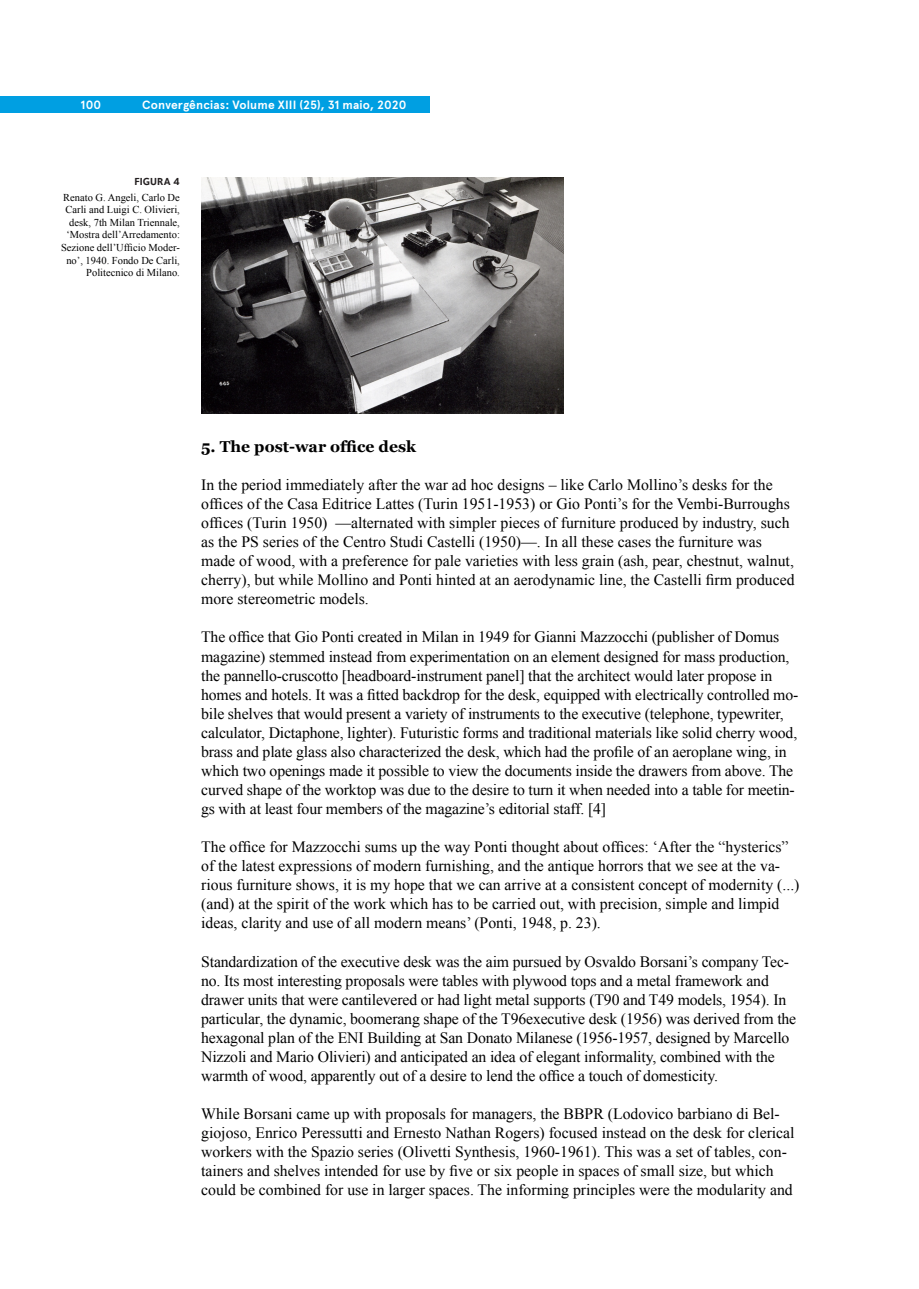
<style>
.page{position:relative;width:919px;height:1289px;background:#fff}
.page>*{position:absolute;margin:0;border:0;box-sizing:border-box;transform-origin:0 0}
.t1{font:15.75px/19px "Times New Roman";letter-spacing:-.01em;color:#000001}
.t2{font:700 15.75px "Georgia";color:#000001}
.t3{font:700 12px "Apercu Pro";letter-spacing:.015em;color:#fff}
.t4{font:10.5px/12.6px "Times New Roman";color:#000001;text-align:right}
.t5{font:700 10.5px "Foundry Sterling";color:#231f20}
</style>
<div class="page">
<div style="left:0;top:96px;width:429px;height:17px;background:#009fe2"></div>
<img style="left:201px;top:178px;width:362px;height:235px">
<p class="t3" style="left:81px;top:95px;width:22px">100</p>
<p class="t3" style="left:142px;top:95px;width:266px">Convergências: Volume XIII (25), 31 maio, 2020</p>
<p class="t5" style="left:134px;top:175px;width:47px">FIGURA 4</p>
<p class="t4" style="left:61px;top:191px;width:120px">Renato G. Angeli, Carlo De<br>Carli and Luigi C. Olivieri, desk, 7th Milan Triennale, ‘Mostra dell’Arredamento:<br>Sezione dell’Ufficio Moder&shy;no’, 1940. Fondo De Carli,<br>Politecnico di Milano.</p>
<p class="t2" style="left:201px;top:434px;width:216px">5. The post-war office desk</p>
<p class="t1" style="left:201px;top:475px;width:595px">In the period immediately after the war ad hoc designs – like Carlo Mollino’s desks for the offices of the Casa Editrice Lattes (Turin 1951-1953) or Gio Ponti’s for the Vembi-Burroughs offices (Turin 1950) —alternated with simpler pieces of furniture produced by industry, such as the PS series of the Centro Studi Castelli (1950)—. In all these cases the furniture was made of wood, with a preference for pale varieties with less grain (ash, pear, chestnut, walnut, cherry), but while Mollino and Ponti hinted at an aerodynamic line, the Castelli firm produced more stereometric models.</p>
<p class="t1" style="left:201px;top:627px;width:598px">The office that Gio Ponti created in Milan in 1949 for Gianni Mazzocchi (publisher of Domus magazine) stemmed instead from experimentation on an element designed for mass production, the pannello-cruscotto [headboard-instrument panel] that the architect would later propose in homes and hotels. It was a fitted backdrop for the desk, equipped with electrically controlled mo&shy;bile shelves that would present a variety of instruments to the executive (telephone, typewriter, calculator, Dictaphone, lighter). Futuristic forms and traditional materials like solid cherry wood, brass and plate glass also characterized the desk, which had the profile of an aeroplane wing, in which two openings made it possible to view the documents inside the drawers from above. The curved shape of the worktop was due to the desire to turn it when needed into a table for meetin&shy;gs with at least four members of the magazine’s editorial staff. [4]</p>
<p class="t1" style="left:201px;top:837px;width:599px">The office for Mazzocchi sums up the way Ponti thought about offices: ‘After the “hysterics” of the latest expressions of modern furnishing, and the antique horrors that we see at the va&shy;rious furniture shows, it is my hope that we can arrive at a consistent concept of modernity (...) (and) at the spirit of the work which has to be carried out, with precision, simple and limpid ideas, clarity and use of all modern means’ (Ponti, 1948, p. 23).</p>
<p class="t1" style="left:201px;top:951px;width:596px">Standardization of the executive desk was the aim pursued by Osvaldo Borsani’s company Tec&shy;no. Its most interesting proposals were tables with plywood tops and a metal framework and drawer units that were cantilevered or had light metal supports (T90 and T49 models, 1954). In particular, the dynamic, boomerang shape of the T96executive desk (1956) was derived from the hexagonal plan of the ENI Building at San Donato Milanese (1956-1957, designed by Marcello Nizzoli and Mario Olivieri) and anticipated an idea of elegant informality, combined with the warmth of wood, apparently out of a desire to lend the office a touch of domesticity.</p>
<p class="t1" style="left:201px;top:1103px;width:595px">While Borsani came up with proposals for managers, the BBPR (Lodovico barbiano di Bel&shy;giojoso, Enrico Peressutti and Ernesto Nathan Rogers) focused instead on the desk for clerical workers with the Spazio series (Olivetti Synthesis, 1960-1961). This was a set of tables, con&shy;tainers and shelves intended for use by five or six people in spaces of small size, but which could be combined for use in larger spaces. The informing principles were the modularity and</p>
</div>
